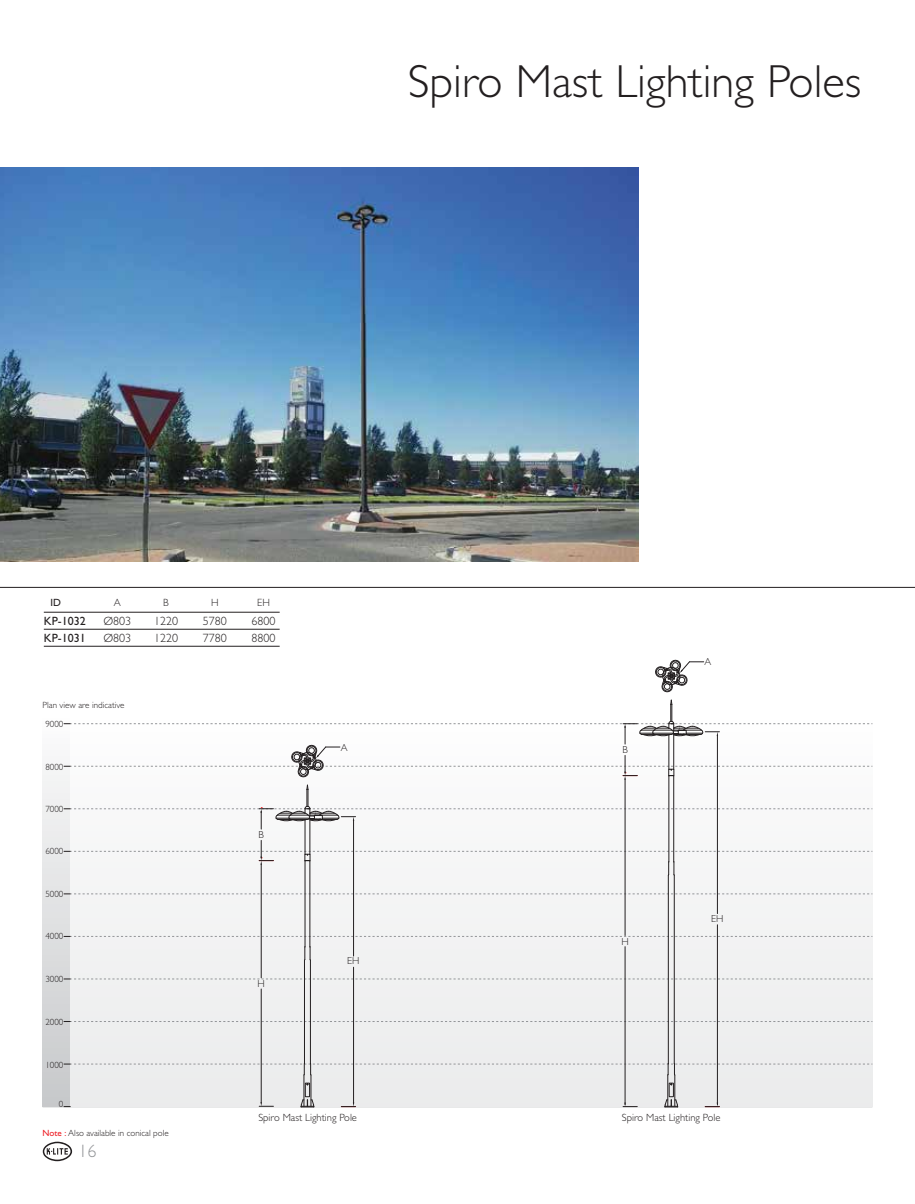
<style>
.page{position:relative;width:915px;height:1204px;background:#fff}
.page>*{position:absolute;margin:0;border:0;box-sizing:border-box;transform-origin:0 0}
.t1{font:300 46.5px "Gill Sans Std";color:#231f20}
.t2{font:300 18px "Gill Sans Std";color:#939598}
.t3{font:300 12px/16.8px "Gill Sans Std";color:#231f20}
.t4{font:12px/16.8px "Gill Sans Std";color:#231f20}
.t5{font:300 10.5px "Gill Sans Std";color:#231f20}
.t6{font:10.5px "Gill Sans Std";color:#231f20}
.t7{font:300 10.2px "Gill Sans Std";color:#231f20}
.t8{font:300 9px "Gill Sans Std";color:#231f20}
.s1{font-weight:400;color:#ed1d24}
</style>
<div class="page">
<hr style="left:0;top:587px;width:914px;height:1px;background:#231f20">
<hr style="left:43px;top:1106px;width:829px;height:1px;background:#dcddde">
<div style="left:43px;top:717px;width:27px;height:389px;background:linear-gradient(to bottom,#fcfcfc,#c6c8ca)"></div>
<div style="left:70px;top:717px;width:802px;height:389px;background:#f0f1f1"></div>
<svg style="left:64px;top:1021px;width:808px;height:1px"></svg>
<svg style="left:64px;top:978px;width:808px;height:1px"></svg>
<svg style="left:64px;top:936px;width:808px;height:1px"></svg>
<svg style="left:64px;top:893px;width:808px;height:1px"></svg>
<hr style="left:44px;top:612px;width:235px;height:1px;background:#231f20">
<hr style="left:44px;top:629px;width:235px;height:1px;background:#231f20">
<hr style="left:44px;top:646px;width:235px;height:1px;background:#231f20">
<svg style="left:43px;top:1141px;width:29px;height:20px"></svg>
<hr style="left:673px;top:776px;width:1px;height:85px;background:#231f20">
<hr style="left:668px;top:776px;width:1px;height:85px;background:#231f20">
<hr style="left:673px;top:875px;width:1px;height:188px;background:#231f20">
<hr style="left:667px;top:875px;width:1px;height:188px;background:#231f20">
<hr style="left:667px;top:1074px;width:1px;height:32px;background:#231f20">
<hr style="left:674px;top:1074px;width:1px;height:32px;background:#231f20">
<div style="left:668px;top:1082px;width:5px;height:14px;border:1px solid #231f20"></div>
<svg style="left:664px;top:1099px;width:14px;height:8px"></svg>
<hr style="left:309px;top:861px;width:1px;height:85px;background:#231f20">
<hr style="left:304px;top:861px;width:1px;height:85px;background:#231f20">
<hr style="left:310px;top:960px;width:1px;height:103px;background:#231f20">
<hr style="left:304px;top:960px;width:1px;height:103px;background:#231f20">
<svg style="left:304px;top:946px;width:7px;height:14px"></svg>
<hr style="left:303px;top:1074px;width:1px;height:32px;background:#231f20">
<hr style="left:310px;top:1074px;width:1px;height:32px;background:#231f20">
<svg style="left:64px;top:1063px;width:808px;height:12px"></svg>
<div style="left:305px;top:1082px;width:5px;height:14px;border:1px solid #231f20"></div>
<hr style="left:304px;top:819px;width:1px;height:35px;background:#231f20">
<hr style="left:309px;top:818px;width:1px;height:36px;background:#231f20">
<svg style="left:300px;top:1099px;width:14px;height:8px"></svg>
<hr style="left:261px;top:988px;width:1px;height:114px;background:#231f20">
<hr style="left:261px;top:863px;width:1px;height:114px;background:#231f20">
<svg style="left:259px;top:1102px;width:14px;height:4px"></svg>
<svg style="left:64px;top:840px;width:808px;height:35px"></svg>
<svg style="left:655px;top:659px;width:48px;height:34px"></svg>
<hr style="left:624px;top:946px;width:1px;height:158px;background:#231f20">
<hr style="left:624px;top:778px;width:1px;height:157px;background:#231f20">
<svg style="left:622px;top:1102px;width:15px;height:5px"></svg>
<hr style="left:353px;top:820px;width:1px;height:136px;background:#231f20">
<hr style="left:353px;top:967px;width:1px;height:135px;background:#231f20">
<svg style="left:341px;top:1102px;width:14px;height:5px"></svg>
<hr style="left:717px;top:735px;width:1px;height:178px;background:#231f20">
<hr style="left:717px;top:924px;width:1px;height:180px;background:#231f20">
<div style="left:64px;top:699px;width:808px;height:130px;background:#fafbfb"></div>
<svg style="left:705px;top:1102px;width:14px;height:5px"></svg>
<img style="left:0;top:167px;width:638px;height:394px">
<h1 class="t1" style="left:407px;top:56px;width:455px">Spiro Mast Lighting Poles</h1>
<p class="t6" style="left:50px;top:596px;width:12px">ID</p>
<p class="t5" style="left:114px;top:596px;width:9px">A</p>
<h3 class="t3" style="left:103px;top:612px;width:29px">Ø803<br>Ø803</h3>
<h3 class="t4" style="left:44px;top:612px;width:43px">KP-1032<br>KP-1031</h3>
<p class="t8" style="left:43px;top:699px;width:83px">Plan view are indicative</p>
<p class="t8" style="left:45px;top:719px;width:19px">9000</p>
<p class="t8" style="left:45px;top:761px;width:19px">8000</p>
<p class="t8" style="left:45px;top:803px;width:19px">7000</p>
<p class="t8" style="left:45px;top:846px;width:19px">6000</p>
<p class="t8" style="left:45px;top:888px;width:19px">5000</p>
<p class="t8" style="left:45px;top:931px;width:19px">4000</p>
<p class="t8" style="left:45px;top:973px;width:19px">3000</p>
<p class="t8" style="left:45px;top:1016px;width:19px">2000</p>
<p class="t8" style="left:45px;top:1059px;width:19px">1000</p>
<p class="t8" style="left:59px;top:1098px;width:6px">0</p>
<p class="t5" style="left:163px;top:596px;width:7px">B</p>
<h3 class="t3" style="left:154px;top:612px;width:25px">1220<br>1220</h3>
<p class="t8" style="left:43px;top:1127px;width:128px"><span class="s1">Note :</span> Also available in conical pole</p>
<h2 class="t2" style="left:78px;top:1140px;width:19px">16</h2>
<p class="t5" style="left:211px;top:596px;width:9px">H</p>
<h3 class="t3" style="left:203px;top:612px;width:25px">5780<br>7780</h3>
<p class="t5" style="left:257px;top:596px;width:14px">EH</p>
<h3 class="t3" style="left:251px;top:612px;width:25px">6800<br>8800</h3>
<p class="t7" style="left:258px;top:828px;width:7px">B</p>
<p class="t7" style="left:257px;top:977px;width:9px">H</p>
<p class="t7" style="left:341px;top:741px;width:8px">A</p>
<p class="t7" style="left:347px;top:954px;width:14px">EH</p>
<p class="t7" style="left:622px;top:743px;width:7px">B</p>
<p class="t7" style="left:621px;top:935px;width:9px">H</p>
<p class="t7" style="left:704px;top:656px;width:8px">A</p>
<p class="t7" style="left:710px;top:912px;width:14px">EH</p>
<p class="t5" style="left:258px;top:1111px;width:100px">Spiro Mast Lighting Pole</p>
<p class="t5" style="left:621px;top:1111px;width:100px">Spiro Mast Lighting Pole</p>
</div>
